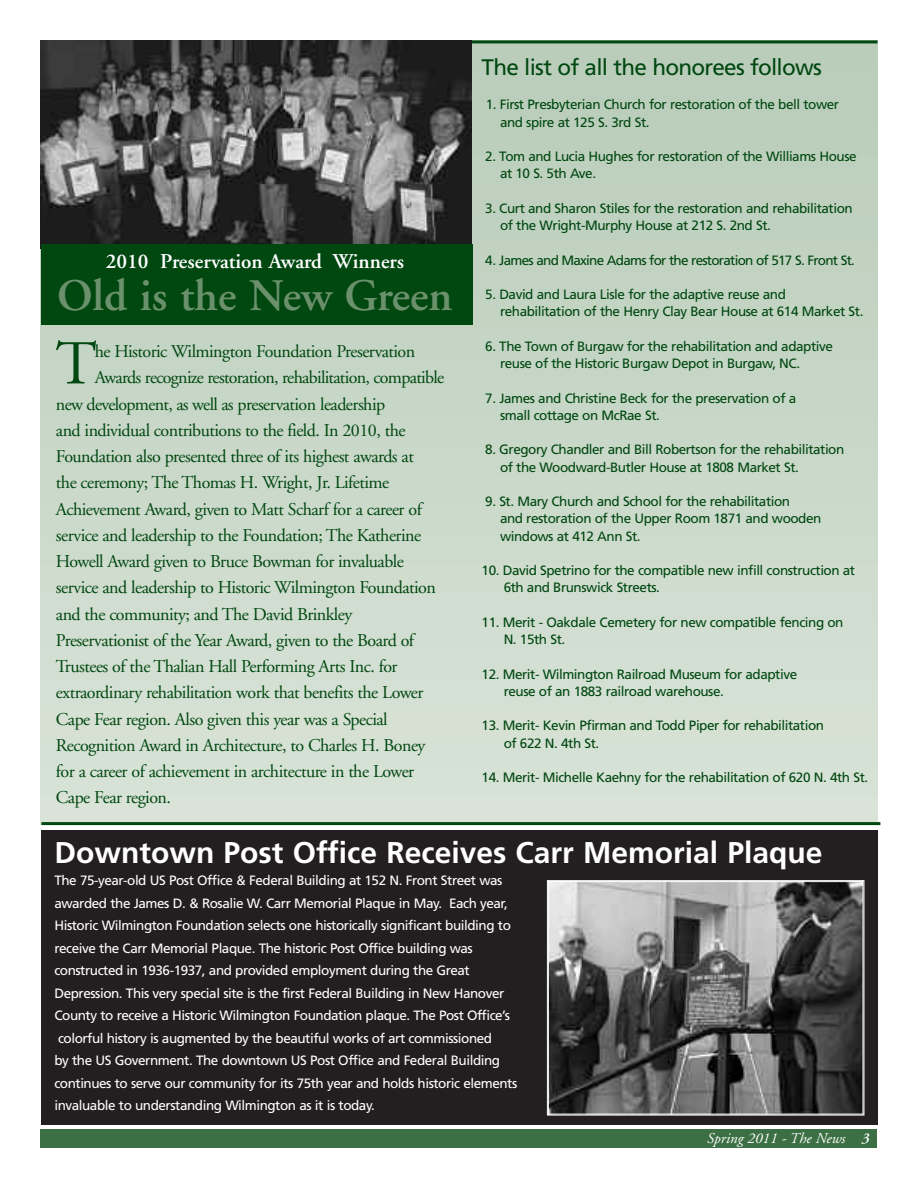
<style>
.page{position:relative;width:918px;height:1188px;background:#fff}
.page>*{position:absolute;margin:0;border:0;box-sizing:border-box;transform-origin:0 0}
.t1{font:62.4px "Adobe Garamond";color:#004710}
.t2{font:600 45px "Adobe Garamond";color:#6a916c}
.t3{font:700 30px "Frutiger";color:#fff}
.t4{font:22.5px "Frutiger";letter-spacing:-.035em;color:#004710}
.t5{font:600 21px "Adobe Garamond";color:#fff}
.t6{font:18px "Adobe Garamond";letter-spacing:-.03em;color:#004710}
.t7{font:italic 15px "Adobe Garamond";color:#fff}
.t8{font:13.5px/17.2px "Frutiger";letter-spacing:-.035em;color:#004710}
.t9{font:13.5px/22.5px "Frutiger";letter-spacing:-.035em;color:#fff}
.t10{font:13.5px "Frutiger";letter-spacing:-.055em;color:#004710}
.s1{font-weight:600}
</style>
<div class="page">
<div style="left:42px;top:830px;width:836px;height:295px;background:#231f20"></div>
<div style="left:41px;top:41px;width:836px;height:29px;background:#b9cdba"></div>
<div style="left:41px;top:67px;width:836px;height:32px;background:#bacebb"></div>
<div style="left:41px;top:96px;width:836px;height:32px;background:#bbcebc"></div>
<div style="left:41px;top:125px;width:836px;height:32px;background:#bccfbd"></div>
<div style="left:41px;top:155px;width:836px;height:31px;background:#bed0be"></div>
<div style="left:41px;top:184px;width:836px;height:31px;background:#bfd0bf"></div>
<div style="left:41px;top:213px;width:836px;height:31px;background:#bfd1c0"></div>
<div style="left:41px;top:242px;width:836px;height:32px;background:#c1d2c1"></div>
<div style="left:41px;top:271px;width:836px;height:32px;background:#c2d3c3"></div>
<div style="left:41px;top:300px;width:836px;height:32px;background:#c3d4c3"></div>
<div style="left:41px;top:329px;width:836px;height:32px;background:#c4d4c5"></div>
<div style="left:41px;top:358px;width:836px;height:32px;background:#c6d6c6"></div>
<div style="left:41px;top:388px;width:836px;height:31px;background:#c7d7c7"></div>
<div style="left:41px;top:417px;width:836px;height:31px;background:#c8d7c8"></div>
<div style="left:41px;top:446px;width:836px;height:31px;background:#cad8c9"></div>
<div style="left:41px;top:475px;width:836px;height:31px;background:#cbd9cb"></div>
<div style="left:41px;top:504px;width:836px;height:32px;background:#ccdacc"></div>
<div style="left:41px;top:533px;width:836px;height:32px;background:#cddbcd"></div>
<div style="left:41px;top:562px;width:836px;height:32px;background:#cfdcce"></div>
<div style="left:41px;top:591px;width:836px;height:32px;background:#d0ddd0"></div>
<div style="left:41px;top:620px;width:836px;height:32px;background:#d1ded1"></div>
<div style="left:41px;top:650px;width:836px;height:31px;background:#d2dfd2"></div>
<div style="left:41px;top:679px;width:836px;height:31px;background:#d4e0d3"></div>
<div style="left:41px;top:708px;width:836px;height:31px;background:#d6e1d4"></div>
<div style="left:41px;top:737px;width:836px;height:32px;background:#d6e1d5"></div>
<div style="left:41px;top:766px;width:836px;height:32px;background:#d7e2d6"></div>
<div style="left:41px;top:795px;width:836px;height:29px;background:#d9e3d8"></div>
<div style="left:40px;top:1129px;width:838px;height:19px;background:#3c7044"></div>
<hr style="left:41px;top:40px;width:836px;height:3px;background:#004710">
<hr style="left:41px;top:822px;width:839px;height:3px;background:#004710">
<img style="left:41px;top:40px;width:431px;height:205px">
<img style="left:550px;top:883px;width:311px;height:229px">
<div style="left:548px;top:881px;width:315px;height:233px;border:1px solid #fff"></div>
<div style="left:41px;top:245px;width:431px;height:80px;background:#004710"></div>
<h3 class="t5" style="left:106px;top:253px;width:300px">2010 Preservation Award Winners</h3>
<h2 class="t2" style="left:57px;top:278px;width:397px">Old is the New Green</h2>
<h1 class="t1" style="left:56px;top:339px;width:43px">T</h1>
<h3 class="t6" style="left:95px;top:344px;width:322px">he Historic Wilmington Foundation Preservation</h3>
<h3 class="t6" style="left:95px;top:371px;width:351px">Awards recognize restoration, rehabilitation, compatible</h3>
<h3 class="t6" style="left:56px;top:397px;width:331px">new development, as well as preservation leadership</h3>
<h3 class="t6" style="left:56px;top:423px;width:351px">and individual contributions to the field. In 2010, the</h3>
<h3 class="t6" style="left:56px;top:449px;width:359px">Foundation also presented three of its highest awards at</h3>
<h3 class="t6" style="left:56px;top:476px;width:335px">the ceremony; The Thomas H. Wright, Jr. Lifetime</h3>
<h3 class="t6" style="left:56px;top:502px;width:367px">Achievement Award, given to Matt Scharf for a career of</h3>
<h3 class="t6" style="left:56px;top:528px;width:367px">service and leadership to the Foundation; The Katherine</h3>
<h3 class="t6" style="left:56px;top:554px;width:349px">Howell Award given to Bruce Bowman for invaluable</h3>
<h3 class="t6" style="left:56px;top:581px;width:381px">service and leadership to Historic Wilmington Foundation</h3>
<h3 class="t6" style="left:56px;top:607px;width:298px">and the community; and The David Brinkley</h3>
<h3 class="t6" style="left:56px;top:633px;width:360px">Preservationist of the Year Award, given to the Board of</h3>
<h3 class="t6" style="left:56px;top:659px;width:343px">Trustees of the Thalian Hall Performing Arts Inc. for</h3>
<h3 class="t6" style="left:56px;top:686px;width:369px">extraordinary rehabilitation work that benefits the Lower</h3>
<h3 class="t6" style="left:56px;top:712px;width:333px">Cape Fear region. Also given this year was a Special</h3>
<h3 class="t6" style="left:56px;top:738px;width:371px">Recognition Award in Architecture, to Charles H. Boney</h3>
<h3 class="t6" style="left:56px;top:764px;width:360px">for a career of achievement in architecture in the Lower</h3>
<h3 class="t6" style="left:56px;top:791px;width:117px">Cape Fear region.</h3>
<h3 class="t4" style="left:482px;top:58px;width:342px">The list of all the honorees follows</h3>
<p class="t8" style="left:500px;top:97px;width:341px;text-indent:-14px">1. First Presbyterian Church for restoration of the bell tower and spire at 125 S. 3rd St.</p>
<p class="t8" style="left:500px;top:149px;width:358px;text-indent:-15px">2. Tom and Lucia Hughes for restoration of the Williams House at 10 S. 5th Ave.</p>
<p class="t8" style="left:500px;top:201px;width:354px;text-indent:-15px">3. Curt and Sharon Stiles for the restoration and rehabilitation of the Wright-Murphy House at 212 S. 2nd St.</p>
<p class="t10" style="left:485px;top:254px;width:371px">4. James and Maxine Adams for the restoration of 517 S. Front St.</p>
<p class="t8" style="left:500px;top:287px;width:365px;text-indent:-15px">5. David and Laura Lisle for the adaptive reuse and rehabilitation of the Henry Clay Bear House at 614 Market St.</p>
<p class="t8" style="left:500px;top:339px;width:334px;text-indent:-15px">6. The Town of Burgaw for the rehabilitation and adaptive reuse of the Historic Burgaw Depot in Burgaw, NC.</p>
<p class="t8" style="left:500px;top:390px;width:298px;text-indent:-15px">7. James and Christine Beck for the preservation of a small cottage on McRae St.</p>
<p class="t8" style="left:500px;top:442px;width:346px;text-indent:-15px">8. Gregory Chandler and Bill Robertson for the rehabilitation of the Woodward-Butler House at 1808 Market St.</p>
<p class="t8" style="left:500px;top:494px;width:323px;text-indent:-15px">9. St. Mary Church and School for the rehabilitation<br>and restoration of the Upper Room 1871 and wooden windows at 412 Ann St.</p>
<p class="t8" style="left:504px;top:563px;width:353px;text-indent:-22px">10. David Spetrino for the compatible new infill construction at<br>6th and Brunswick Streets.</p>
<p class="t8" style="left:504px;top:615px;width:341px;text-indent:-22px">11. Merit - Oakdale Cemetery for new compatible fencing on<br>N. 15th St.</p>
<p class="t8" style="left:504px;top:666px;width:295px;text-indent:-22px">12. Merit- Wilmington Railroad Museum for adaptive reuse of an 1883 railroad warehouse.</p>
<p class="t8" style="left:504px;top:718px;width:322px;text-indent:-22px">13. Merit- Kevin Pfirman and Todd Piper for rehabilitation of 622 N. 4th St.</p>
<p class="t8" style="left:482px;top:770px;width:388px">14. Merit- Michelle Kaehny for the rehabilitation of 620 N. 4th St.</p>
<h3 class="t3" style="left:54px;top:840px;width:769px">Downtown Post Office Receives Carr Memorial Plaque</h3>
<p class="t9" style="left:54px;top:871px;width:464px">The 75-year-old US Post Office &amp; Federal Building at 152 N. Front Street was awarded the James D. &amp; Rosalie W. Carr Memorial Plaque in May. Each year, Historic Wilmington Foundation selects one historically significant building to receive the Carr Memorial Plaque. The historic Post Office building was constructed in 1936-1937, and provided employment during the Great Depression. This very special site is the first Federal Building in New Hanover County to receive a Historic Wilmington Foundation plaque. The Post Office’s colorful history is augmented by the beautiful works of art commissioned<br>by the US Government. The downtown US Post Office and Federal Building continues to serve our community for its 75th year and holds historic elements invaluable to understanding Wilmington as it is today.</p>
<p class="t7" style="left:707px;top:1132px;width:164px">Spring 2011 - The News <span class="s1">3</span></p>
</div>
